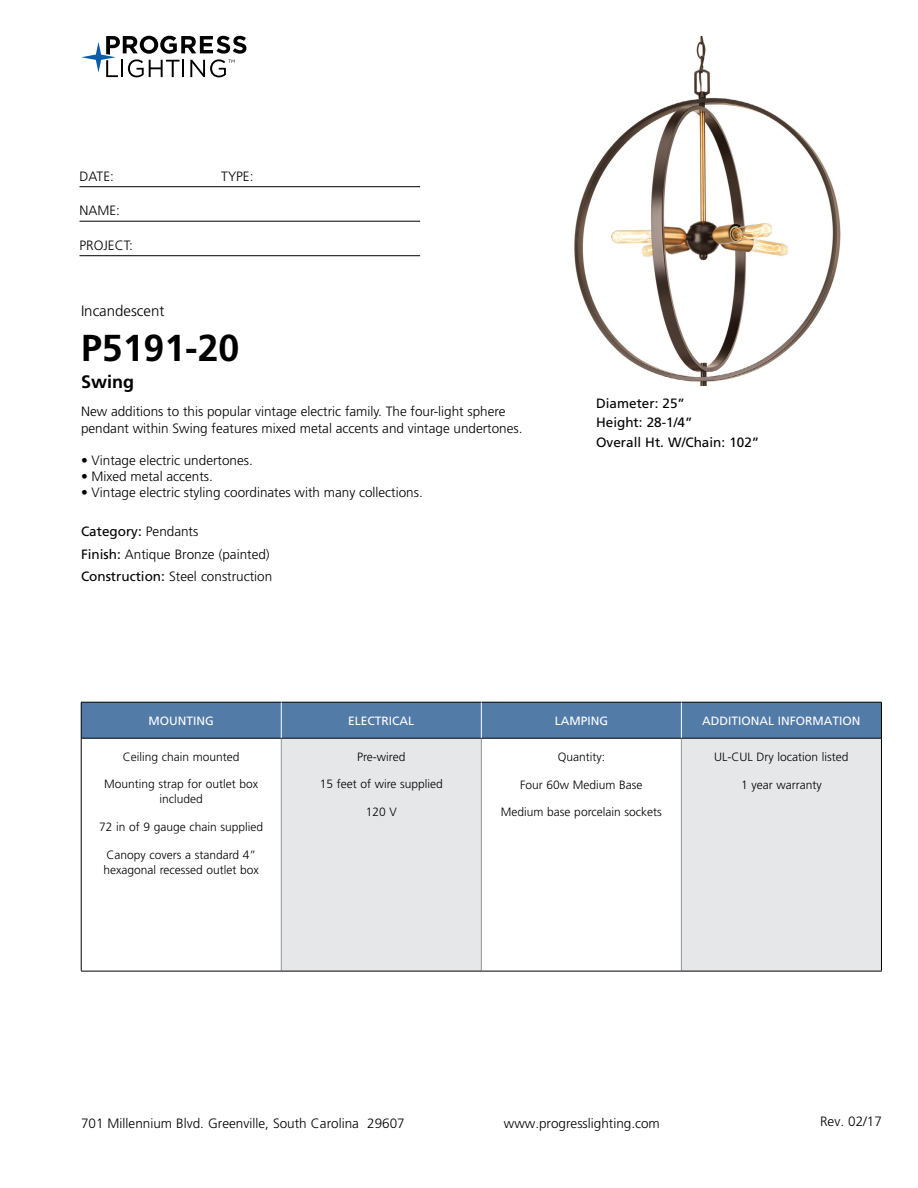
<style>
.page{position:relative;width:918px;height:1188px;background:#fff}
.page>*{position:absolute;margin:0;border:0;box-sizing:border-box;transform-origin:0 0}
.t1{font:700 37.5px "Frutiger LT Std";color:#000}
.t2{font:700 18px "Frutiger LT Std";color:#000}
.t3{font:300 15px "Frutiger LT Std";color:#000}
.t4{font:300 13.5px/22.5px "Frutiger LT Std";color:#000}
.t5{font:13.5px/19.5px "Frutiger LT Std";color:#000}
.t6{font:300 12px/15px "Frutiger LT Std";color:#000;text-align:center}
.t7{font:12px "Frutiger LT Std";color:#fff}
.s1{font-weight:400}
</style>
<div class="page">
<svg style="left:81px;top:36px;width:165px;height:41px"></svg>
<hr style="left:80px;top:186px;width:340px;height:1px;background:#000">
<hr style="left:80px;top:221px;width:340px;height:1px;background:#000">
<hr style="left:80px;top:255px;width:340px;height:1px;background:#000">
<div style="left:82px;top:703px;width:799px;height:35px;background:#527ba8"></div>
<div style="left:281px;top:738px;width:200px;height:233px;background:#e6e7e8"></div>
<div style="left:681px;top:738px;width:200px;height:233px;background:#e6e7e8"></div>
<hr style="left:281px;top:739px;width:1px;height:232px;background:#939598">
<hr style="left:481px;top:739px;width:1px;height:232px;background:#939598">
<hr style="left:681px;top:739px;width:1px;height:232px;background:#939598">
<hr style="left:81px;top:738px;width:200px;height:1px;background:#000">
<hr style="left:281px;top:738px;width:200px;height:1px;background:#000">
<hr style="left:481px;top:738px;width:200px;height:1px;background:#000">
<hr style="left:681px;top:738px;width:200px;height:1px;background:#000">
<hr style="left:81px;top:971px;width:200px;height:1px;background:#000">
<hr style="left:281px;top:971px;width:200px;height:1px;background:#000">
<hr style="left:481px;top:971px;width:200px;height:1px;background:#000">
<hr style="left:681px;top:971px;width:201px;height:1px;background:#000">
<hr style="left:81px;top:702px;width:200px;height:1px;background:#000">
<hr style="left:81px;top:702px;width:1px;height:36px;background:#000">
<hr style="left:281px;top:702px;width:200px;height:1px;background:#000">
<hr style="left:481px;top:702px;width:200px;height:1px;background:#000">
<hr style="left:681px;top:702px;width:201px;height:1px;background:#000">
<hr style="left:881px;top:702px;width:1px;height:36px;background:#000">
<hr style="left:81px;top:738px;width:1px;height:233px;background:#000">
<hr style="left:881px;top:738px;width:1px;height:233px;background:#000">
<hr style="left:281px;top:702px;width:1px;height:36px;background:#fff">
<hr style="left:681px;top:702px;width:1px;height:36px;background:#fff">
<hr style="left:481px;top:702px;width:1px;height:36px;background:#fff">
<img style="left:574px;top:36px;width:267px;height:349px">
<p class="t4" style="left:80px;top:165px;width:36px">DATE:</p>
<p class="t4" style="left:221px;top:165px;width:34px">TYPE:</p>
<p class="t4" style="left:80px;top:200px;width:42px">NAME:</p>
<p class="t4" style="left:80px;top:234px;width:55px">PROJECT:</p>
<p class="t3" style="left:81px;top:302px;width:85px">Incandescent</p>
<h1 class="t1" style="left:81px;top:326px;width:160px">P5191-20</h1>
<h2 class="t2" style="left:81px;top:371px;width:55px">Swing</h2>
<p class="t4" style="left:81px;top:404px;width:443px;line-height:16.2px">New additions to this popular vintage electric family. The four-light sphere pendant within Swing features mixed metal accents and vintage undertones.</p>
<p class="t4" style="left:81px;top:449px;width:173px">• Vintage electric undertones.</p>
<p class="t4" style="left:81px;top:465px;width:133px">• Mixed metal accents.</p>
<p class="t4" style="left:81px;top:482px;width:343px">• Vintage electric styling coordinates with many collections.</p>
<p class="t4" style="left:81px;top:520px;width:193px"><span class="s1">Category:</span> Pendants<br><span class="s1">Finish:</span> Antique Bronze (painted)<br><span class="s1">Construction:</span> Steel construction</p>
<p class="t5" style="left:596px;top:393px;width:165px">Diameter: 25”<br>Height: 28-1/4”<br>Overall Ht. W/Chain: 102”</p>
<p class="t7" style="left:149px;top:714px;width:67px">MOUNTING</p>
<p class="t7" style="left:348px;top:714px;width:68px">ELECTRICAL</p>
<p class="t7" style="left:555px;top:714px;width:55px">LAMPING</p>
<p class="t7" style="left:702px;top:714px;width:160px">ADDITIONAL INFORMATION</p>
<p class="t6" style="left:123px;top:749px;width:118px">Ceiling chain mounted</p>
<p class="t6" style="left:104px;top:777px;width:156px">Mounting strap for outlet box included</p>
<p class="t6" style="left:99px;top:820px;width:166px">72 in of 9 gauge chain supplied</p>
<p class="t6" style="left:104px;top:848px;width:157px;text-align:left">Canopy covers a standard 4” hexagonal recessed outlet box</p>
<p class="t6" style="left:357px;top:749px;width:50px">Pre-wired</p>
<p class="t6" style="left:320px;top:777px;width:125px">15 feet of wire supplied</p>
<p class="t6" style="left:366px;top:805px;width:33px">120 V</p>
<p class="t6" style="left:714px;top:749px;width:136px">UL-CUL Dry location listed</p>
<p class="t6" style="left:741px;top:777px;width:82px">1 year warranty</p>
<p class="t6" style="left:558px;top:749px;width:49px">Quantity:</p>
<p class="t6" style="left:520px;top:777px;width:124px">Four 60w Medium Base</p>
<p class="t6" style="left:501px;top:805px;width:162px">Medium base porcelain sockets</p>
<p class="t4" style="left:81px;top:1112px;width:325px">701 Millennium Blvd. Greenville, South Carolina 29607</p>
<p class="t4" style="left:504px;top:1112px;width:158px">www.progresslighting.com</p>
<p class="t4" style="left:820px;top:1110px;width:63px">Rev. 02/17</p>
</div>
